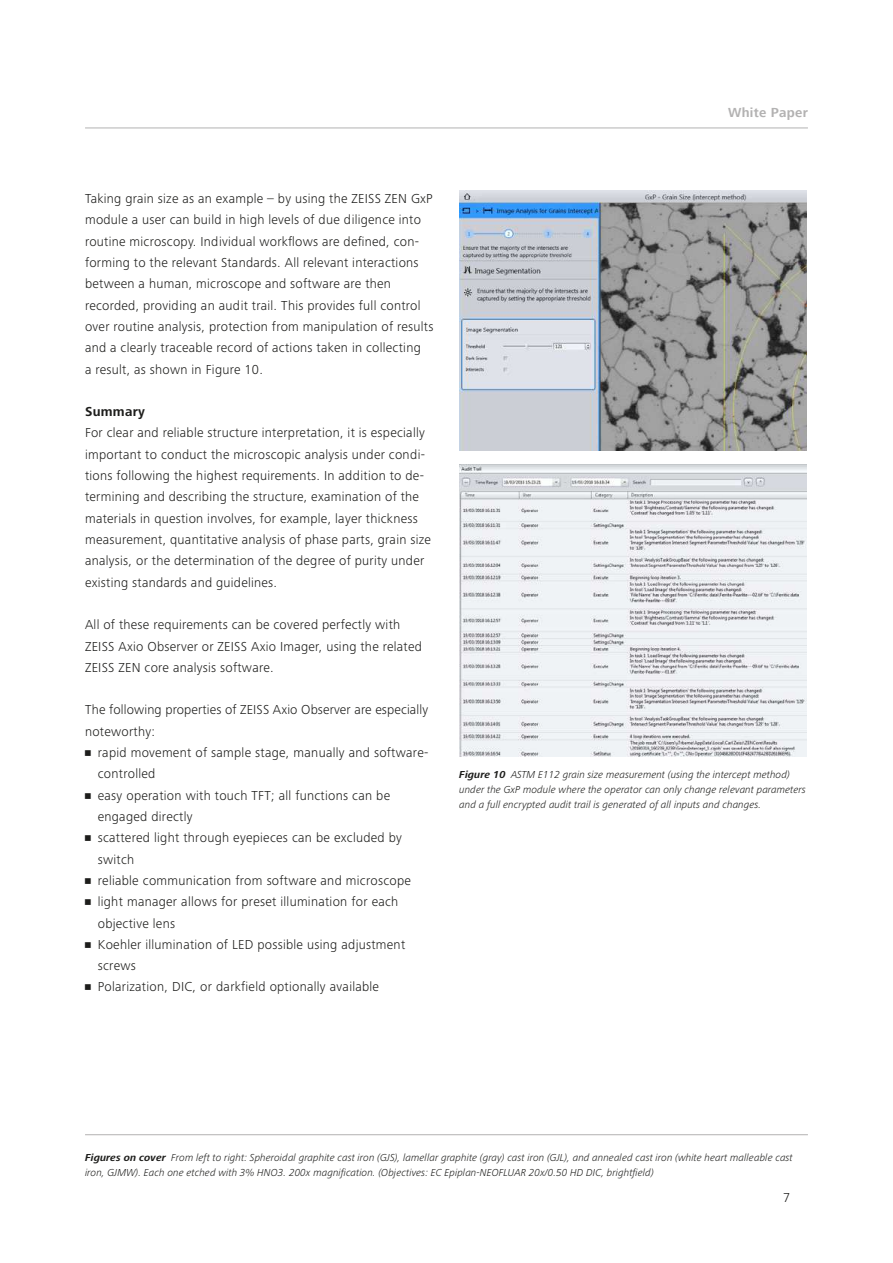
<style>
.page{position:relative;width:893px;height:1263px;background:#fff}
.page>*{position:absolute;margin:0;border:0;box-sizing:border-box;transform-origin:0 0}
.t1{font:300 13.5px/21.3px "Zeiss Frutiger Next Pro";letter-spacing:.02em;color:#1d1d1b}
.t2{font:700 13.5px "ZEISS Frutiger Next W1 G";letter-spacing:.02em;color:#b3b2b2}
.t3{font:700 13.5px "Zeiss Frutiger Next Pro";letter-spacing:.02em;color:#1d1d1b}
.t4{font:italic 300 10.5px/15px "Zeiss Frutiger Next Pro";letter-spacing:.005em;color:#1d1d1b}
.s1{font-weight:700}
</style>
<div class="page">
<hr style="left:85px;top:128px;width:723px;height:1px;background:#b3b2b2">
<hr style="left:85px;top:1134px;width:723px;height:1px;background:#b3b2b2">
<img style="left:459px;top:190px;width:348px;height:261px">
<img style="left:459px;top:465px;width:348px;height:292px">
<p class="t2" style="left:728px;top:105px;width:81px">White Paper</p>
<p class="t1" style="left:85px;top:188px;width:350px">Taking grain size as an example – by using the ZEISS ZEN GxP module a user can build in high levels of due diligence into routine microscopy. Individual workflows are defined, con&shy;forming to the relevant Standards. All relevant interactions between a human, microscope and software are then recorded, providing an audit trail. This provides full control over routine analysis, protection from manipulation of results and a clearly traceable record of actions taken in collecting<br>a result, as shown in Figure 10.</p>
<p class="t3" style="left:85px;top:404px;width:61px">Summary</p>
<p class="t1" style="left:85px;top:422px;width:347px">For clear and reliable structure interpretation, it is especially important to conduct the microscopic analysis under condi&shy;tions following the highest requirements. In addition to de&shy;termining and describing the structure, examination of the materials in question involves, for example, layer thickness measurement, quantitative analysis of phase parts, grain size analysis, or the determination of the degree of purity under existing standards and guidelines.</p>
<p class="t1" style="left:85px;top:614px;width:338px">All of these requirements can be covered perfectly with<br>ZEISS Axio Observer or ZEISS Axio Imager, using the related<br>ZEISS ZEN core analysis software.</p>
<p class="t1" style="left:85px;top:699px;width:345px">The following properties of ZEISS Axio Observer are especially noteworthy:</p>
<p class="t1" style="left:98px;top:742px;width:332px;text-indent:-13px">• rapid movement of sample stage, manually and software&shy;controlled</p>
<p class="t1" style="left:98px;top:784px;width:294px;text-indent:-13px">• easy operation with touch TFT; all functions can be engaged directly</p>
<p class="t1" style="left:98px;top:827px;width:306px;text-indent:-13px">• scattered light through eyepieces can be excluded by switch</p>
<p class="t1" style="left:85px;top:870px;width:327px">• reliable communication from software and microscope</p>
<p class="t1" style="left:98px;top:891px;width:302px;text-indent:-13px">• light manager allows for preset illumination for each objective lens</p>
<p class="t1" style="left:98px;top:934px;width:309px;text-indent:-13px">• Koehler illumination of LED possible using adjustment screws</p>
<p class="t1" style="left:85px;top:976px;width:296px">• Polarization, DIC, or darkfield optionally available</p>
<p class="t4" style="left:459px;top:767px;width:348px"><span class="s1">Figure 10</span> ASTM E112 grain size measurement (using the intercept method) under the GxP module where the operator can only change relevant parameters and a full encrypted audit trail is generated of all inputs and changes.</p>
<p class="t4" style="left:85px;top:1150px;width:709px"><span class="s1">Figures on cover</span> From left to right: Spheroidal graphite cast iron (GJS), lamellar graphite (gray) cast iron (GJL), and annealed cast iron (white heart malleable cast iron, GJMW). Each one etched with 3% HNO3. 200x magnification. (Objectives: EC Epiplan-NEOFLUAR 20x/0.50 HD DIC, brightfield)</p>
<p class="t1" style="left:783px;top:1187px;width:9px">7</p>
</div>
